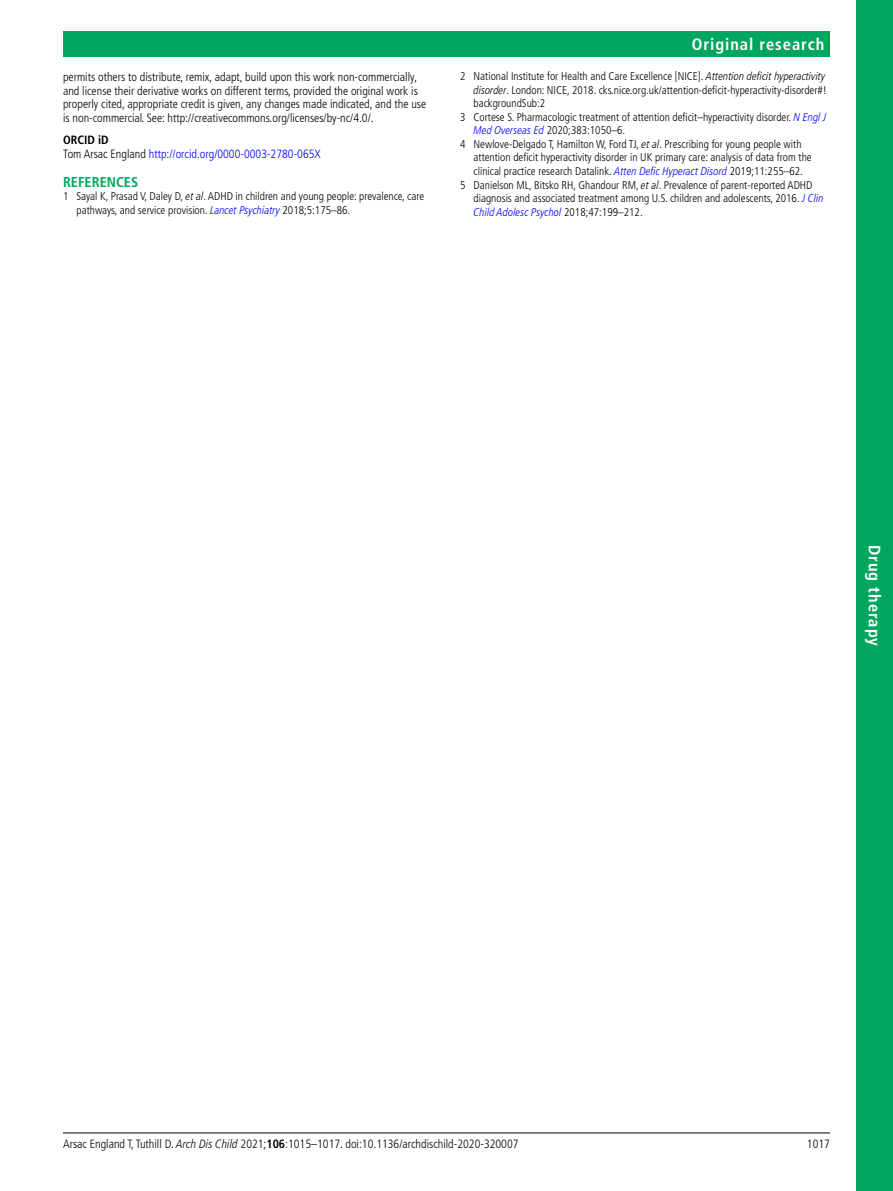
<style>
.page{position:relative;width:893px;height:1191px;background:#fff}
.page>*{position:absolute;margin:0;border:0;box-sizing:border-box;transform-origin:0 0}
.t1{font:700 condensed 16.5px "Frutiger LT Pro";letter-spacing:.055em;color:#fff}
.t2{font:700 condensed 14.25px "Frutiger LT Std";color:#00a65d}
.t3{font:300 condensed 12px/13.5px "Frutiger LT Pro";color:#000}
.t4{font:300 condensed 12px/13.5px "Frutiger LT Pro";color:#00f}
.t5{font:300 condensed 11.25px/13.5px "Frutiger LT Pro";color:#000}
.t6{font:italic 300 condensed 11.25px "Frutiger LT Pro";color:#00f}
.s1{font-weight:700;color:#000}
.s2{color:#000}
.s3{font-style:italic}
.s4{font-style:italic;color:#00f}
.s5{font-style:normal;color:#000}
.s6{font-weight:700}
</style>
<div class="page">
<hr style="left:63px;top:1132px;width:767px;height:1px;background:#000">
<div style="left:63px;top:31px;width:767px;height:25px;background:#00a65d"></div>
<div style="left:857px;top:0;width:36px;height:1191px;background:#00a65d"></div>
<p class="t3" style="left:63px;top:70px;width:365px">permits others to distribute, remix, adapt, build upon this work non-commercially, and license their derivative works on different terms, provided the original work is properly cited, appropriate credit is given, any changes made indicated, and the use is non-commercial. See: http://creativecommons.org/licenses/by-nc/4.0/.</p>
<p class="t4" style="left:63px;top:133px;width:259px"><span class="s1">ORCID iD<br></span><span class="s2">Tom Arsac England</span> http://orcid.org/0000-0003-2780-065X</p>
<p class="t2" style="left:63px;top:173px;width:77px">REFERENCES</p>
<p class="t5" style="left:76px;top:190px;width:349px;text-indent:-14px">1 Sayal K, Prasad V, Daley D, <span class="s3">et al</span>. ADHD in children and young people: prevalence, care pathways, and service provision. <span class="s4">Lancet Psychiatry</span> 2018;5:175–86.</p>
<h1 class="t1" style="left:692px;top:34px;width:134px">Original research</h1>
<p class="t5" style="left:460px;top:70px;width:367px">2 National Institute for Health and Care Excellence [NICE]. <span class="s3">Attention deficit hyperactivity</span></p>
<p class="t5" style="left:474px;top:83px;width:355px"><span class="s3">disorder</span>. London: NICE, 2018. cks.nice.org.uk/attention-deficit-hyperactivity-disorder#!</p>
<p class="t5" style="left:474px;top:97px;width:73px">backgroundSub:2</p>
<p class="t5" style="left:460px;top:110px;width:368px">3 Cortese S. Pharmacologic treatment of attention deficit–hyperactivity disorder. <span class="s4">N Engl J</span></p>
<p class="t5" style="left:474px;top:124px;width:153px"><span class="s4">Med Overseas Ed</span> 2020;383:1050–6.</p>
<p class="t5" style="left:460px;top:137px;width:343px">4 Newlove-Delgado T, Hamilton W, Ford TJ, <span class="s3">et al</span>. Prescribing for young people with</p>
<p class="t5" style="left:474px;top:151px;width:340px">attention deficit hyperactivity disorder in UK primary care: analysis of data from the</p>
<p class="t5" style="left:474px;top:164px;width:331px">clinical practice research Datalink. <span class="s4">Atten Defic Hyperact Disord</span> 2019;11:255–62.</p>
<p class="t5" style="left:460px;top:178px;width:354px">5 Danielson ML, Bitsko RH, Ghandour RM, <span class="s3">et al</span>. Prevalence of parent-reported ADHD</p>
<p class="t5" style="left:474px;top:191px;width:352px">diagnosis and associated treatment among U.S. children and adolescents, 2016. <span class="s4">J Clin</span></p>
<p class="t6" style="left:474px;top:205px;width:171px">Child Adolesc Psychol <span class="s5">2018;47:199–212.</span></p>
<h1 class="t1" style="left:884px;top:545px;width:103px;rotate:90deg">Drug therapy</h1>
<p class="t3" style="left:63px;top:1136px;width:457px">Arsac England T, Tuthill D. <span class="s3">Arch Dis Child</span> 2021;<span class="s6">106</span>:1015–1017. doi:10.1136/archdischild-2020-320007</p>
<p class="t3" style="left:807px;top:1136px;width:25px">1017</p>
</div>
